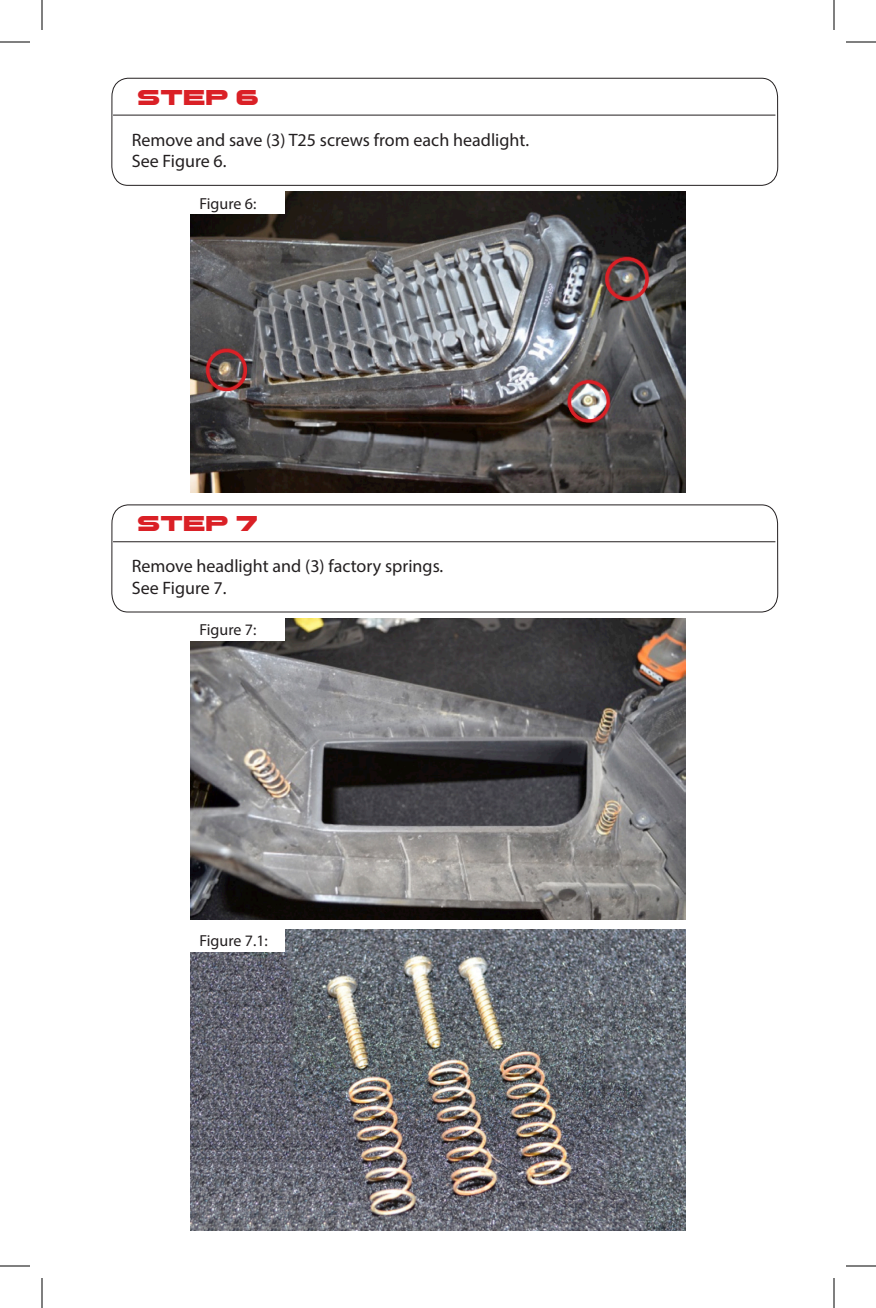
<style>
.page{position:relative;width:876px;height:1308px;background:#fff}
.page>*{position:absolute;margin:0;border:0;box-sizing:border-box;transform-origin:0 0}
.Step_Headers{font:20px "Rigid Industries";color:#da2026}
.Body_Copy{font:18px "Myriad Pro";color:#231f20}
.Body_Copy-2{font:16px "Myriad Pro";color:#231f20}
</style>
<div class="page">
<img style="left:190px;top:929px;width:496px;height:302px">
<img style="left:190px;top:618px;width:496px;height:302px">
<svg style="left:111px;top:77px;width:668px;height:536px"></svg>
<hr style="left:113px;top:115px;width:662px;height:1px;background:#231f20">
<hr style="left:113px;top:541px;width:662px;height:1px;background:#231f20">
<div style="left:206px;top:349px;width:41px;height:42px;border:3px solid #da2026;border-radius:50%"></div>
<div style="left:568px;top:380px;width:42px;height:42px;border:3px solid #da2026;border-radius:50%"></div>
<div style="left:605px;top:257px;width:43px;height:44px;border:3px solid #da2026;border-radius:50%"></div>
<div style="left:190px;top:618px;width:95px;height:22px;background:#fff"></div>
<div style="left:190px;top:929px;width:95px;height:22px;background:#fff"></div>
<div style="left:190px;top:192px;width:95px;height:22px;background:#fff"></div>
<hr style="left:0;top:42px;width:30px;height:1px;background:#000">
<hr style="left:846px;top:42px;width:30px;height:1px;background:#000">
<hr style="left:0;top:1266px;width:30px;height:1px;background:#000">
<hr style="left:846px;top:1266px;width:30px;height:1px;background:#000">
<hr style="left:42px;top:0;width:1px;height:30px;background:#000">
<hr style="left:42px;top:1278px;width:1px;height:30px;background:#000">
<hr style="left:834px;top:0;width:1px;height:30px;background:#000">
<hr style="left:834px;top:1278px;width:1px;height:30px;background:#000">
<p class="Step_Headers" style="left:138px;top:86px;width:124px">STEP 6</p>
<p class="Body_Copy" style="left:132px;top:128px;width:399px">Remove and save (3) T25 screws from each headlight.</p>
<p class="Body_Copy" style="left:132px;top:150px;width:96px">See Figure 6.</p>
<p class="Body_Copy-2" style="left:199px;top:194px;width:58px">Figure 6:</p>
<p class="Step_Headers" style="left:138px;top:513px;width:123px">STEP 7</p>
<p class="Body_Copy" style="left:132px;top:555px;width:313px">Remove headlight and (3) factory springs.</p>
<p class="Body_Copy" style="left:132px;top:577px;width:96px">See Figure 7.</p>
<p class="Body_Copy-2" style="left:199px;top:620px;width:58px">Figure 7:</p>
<p class="Body_Copy-2" style="left:199px;top:931px;width:70px">Figure 7.1:</p>
</div>
